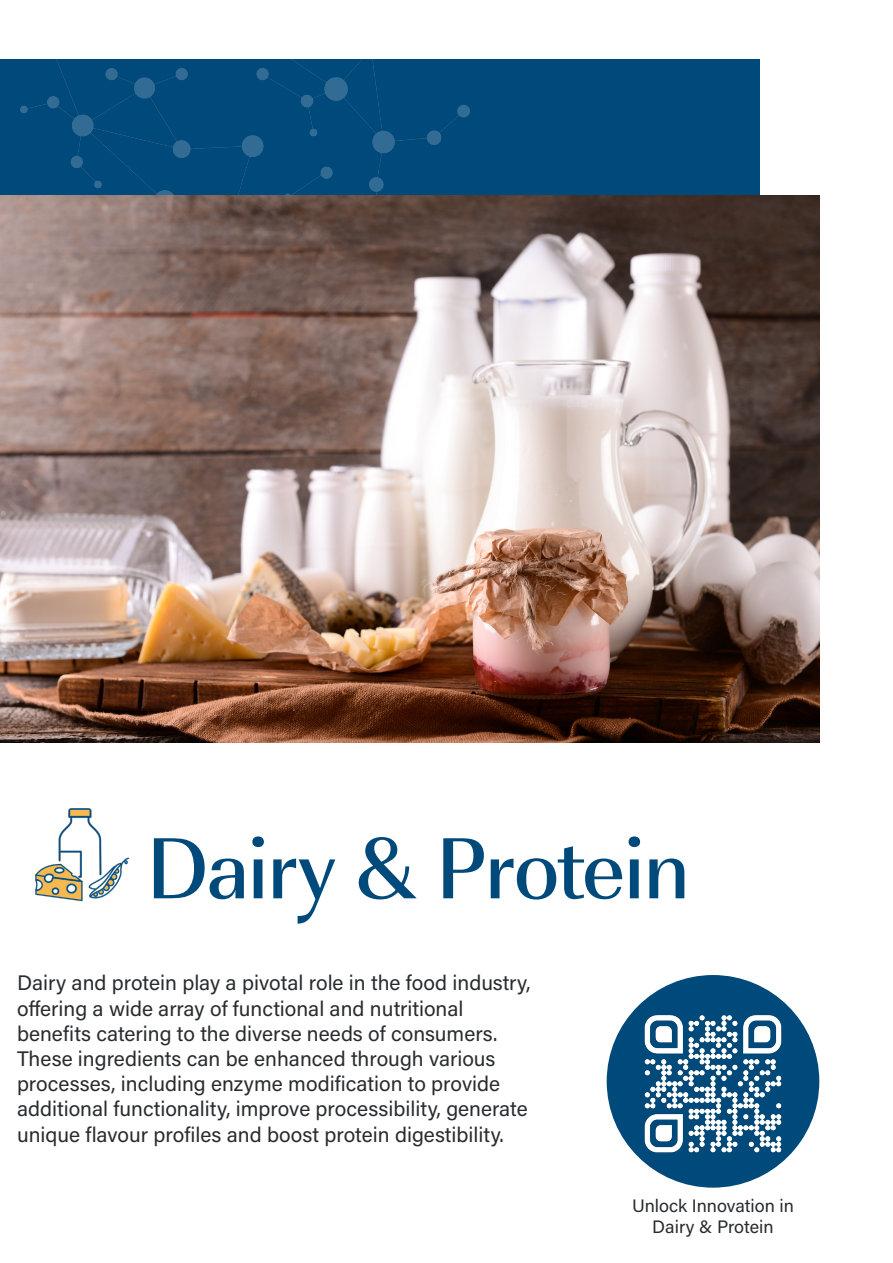
<style>
.page{position:relative;width:893px;height:1263px;background:#fff}
.page>*{position:absolute;margin:0;border:0;box-sizing:border-box;transform-origin:0 0}
.En-tête_de_page_-_Blanc{font:500 90px "Imperial URW";letter-spacing:-.02em;color:#00497b}
.t1{font:21px/25.2px "Acumin Pro";color:#292c2f}
.t2{font:18px "Acumin Pro";color:#292c2f}
</style>
<div class="page">
<div style="left:0;top:59px;width:759px;height:144px;background:#00497b"></div>
<img style="left:20px;top:59px;width:450px;height:136px">
<img style="left:0;top:195px;width:819px;height:547px">
<img style="left:34px;top:808px;width:96px;height:94px">
<div style="left:607px;top:975px;width:212px;height:213px;background:#00497b;border-radius:50%"></div>
<img style="left:644px;top:1015px;width:138px;height:138px">
<p class="En-tête_de_page_-_Blanc" style="left:146px;top:801px;width:545px">Dairy &amp; Protein</p>
<p class="t1" style="left:17px;top:970px;width:515px">Dairy and protein play a pivotal role in the food industry, offering a wide array of functional and nutritional</p>
<p class="t1" style="left:17px;top:1020px;width:512px">benefits catering to the diverse needs of consumers.<br>These ingredients can be enhanced through various processes, including enzyme modification to provide additional functionality, improve processibility, generate unique flavour profiles and boost protein digestibility.</p>
<p class="t2" style="left:632px;top:1193px;width:163px">Unlock Innovation in</p>
<p class="t2" style="left:652px;top:1214px;width:123px">Dairy &amp; Protein</p>
</div>
